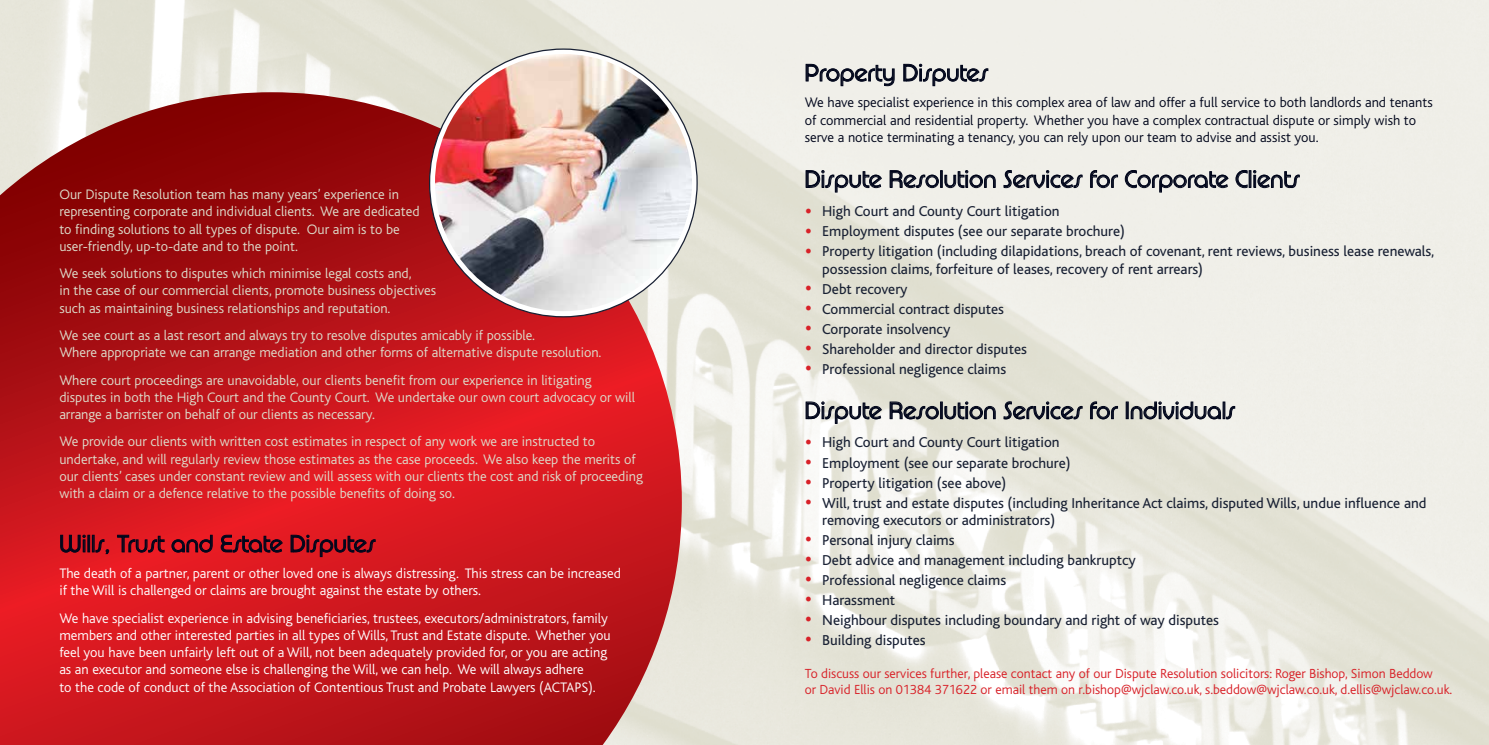
<style>
.page{position:relative;width:1489px;height:745px;background:#fff}
.page>*{position:absolute;margin:0;border:0;box-sizing:border-box;transform-origin:0 0}
.t1{font:300 25px "Pump EF";letter-spacing:.02em;color:#01061b}
.t2{font:15px/17.2px "Bliss";color:#182033}
.t3{font:300 14.38px/17.2px "Bliss";color:#dddbca}
.t4{font:300 14.38px/17.4px "Bliss";color:#fff}
.t5{font:300 14.38px/17.5px "Bliss";color:#01061b}
.t6{font:300 13.75px/16.2px "Bliss";color:#d82128}
.s1{font-weight:300;font-size:25px;color:#d82128}
</style>
<div class="page">
<img style="left:0;top:0;width:1488px;height:744px">
<svg style="left:0;top:92px;width:681px;height:652px"></svg>
<svg style="left:60px;top:534px;width:49px;height:20px"></svg>
<svg style="left:117px;top:534px;width:48px;height:18px"></svg>
<svg style="left:171px;top:534px;width:42px;height:18px"></svg>
<svg style="left:220px;top:534px;width:63px;height:18px"></svg>
<svg style="left:290px;top:534px;width:86px;height:23px"></svg>
<svg style="left:805px;top:63px;width:89px;height:23px"></svg>
<svg style="left:903px;top:64px;width:85px;height:22px"></svg>
<svg style="left:805px;top:170px;width:77px;height:22px"></svg>
<svg style="left:889px;top:170px;width:106px;height:18px"></svg>
<svg style="left:1003px;top:170px;width:79px;height:18px"></svg>
<svg style="left:1089px;top:170px;width:29px;height:18px"></svg>
<svg style="left:1124px;top:170px;width:104px;height:22px"></svg>
<svg style="left:1235px;top:170px;width:12px;height:18px"></svg>
<svg style="left:1253px;top:170px;width:46px;height:18px"></svg>
<svg style="left:805px;top:401px;width:77px;height:22px"></svg>
<svg style="left:889px;top:401px;width:106px;height:18px"></svg>
<svg style="left:1003px;top:401px;width:79px;height:18px"></svg>
<svg style="left:1089px;top:401px;width:29px;height:18px"></svg>
<div style="left:1125px;top:401px;width:3px;height:18px;border:1px solid #01061b"></div>
<svg style="left:1130px;top:401px;width:105px;height:18px"></svg>
<svg style="left:429px;top:49px;width:268px;height:267px"></svg>
<img style="left:435px;top:54px;width:257px;height:257px;border-radius:128px">
<p class="t3" style="left:59px;top:186px;width:362px">Our Dispute Resolution team has many years’ experience in representing corporate and individual clients. We are dedicated to finding solutions to all types of dispute. Our aim is to be user-friendly, up-to-date and to the point.</p>
<p class="t3" style="left:59px;top:265px;width:378px">We seek solutions to disputes which minimise legal costs and,<br>in the case of our commercial clients, promote business objectives such as maintaining business relationships and reputation.</p>
<p class="t3" style="left:59px;top:326px;width:543px">We see court as a last resort and always try to resolve disputes amicably if possible.<br>Where appropriate we can arrange mediation and other forms of alternative dispute resolution.</p>
<p class="t3" style="left:59px;top:371px;width:577px">Where court proceedings are unavoidable, our clients benefit from our experience in litigating disputes in both the High Court and the County Court. We undertake our own court advocacy or will arrange a barrister on behalf of our clients as necessary.</p>
<p class="t3" style="left:59px;top:433px;width:585px">We provide our clients with written cost estimates in respect of any work we are instructed to undertake, and will regularly review those estimates as the case proceeds. We also keep the merits of our clients’ cases under constant review and will assess with our clients the cost and risk of proceeding with a claim or a defence relative to the possible benefits of doing so.</p>
<h1 class="t1" style="left:59px;top:529px;width:317px">Wills, Trust and Estate Disputes</h1>
<p class="t4" style="left:59px;top:564px;width:563px">The death of a partner, parent or other loved one is always distressing. This stress can be increased if the Will is challenged or claims are brought against the estate by others.</p>
<p class="t4" style="left:59px;top:609px;width:553px">We have specialist experience in advising beneficiaries, trustees, executors/administrators, family members and other interested parties in all types of Wills, Trust and Estate dispute. Whether you feel you have been unfairly left out of a Will, not been adequately provided for, or you are acting as an executor and someone else is challenging the Will, we can help. We will always adhere<br>to the code of conduct of the Association of Contentious Trust and Probate Lawyers (ACTAPS).</p>
<h1 class="t1" style="left:804px;top:59px;width:185px">Property Disputes</h1>
<p class="t5" style="left:804px;top:94px;width:629px">We have specialist experience in this complex area of law and offer a full service to both landlords and tenants of commercial and residential property. Whether you have a complex contractual dispute or simply wish to serve a notice terminating a tenancy, you can rely upon our team to advise and assist you.</p>
<h1 class="t1" style="left:804px;top:165px;width:496px">Dispute Resolution Services for Corporate Clients</h1>
<p class="t2" style="left:804px;top:203px;width:256px"><span class="s1">•</span> High Court and County Court litigation</p>
<p class="t2" style="left:804px;top:223px;width:322px"><span class="s1">•</span> Employment disputes (see our separate brochure)</p>
<p class="t2" style="left:822px;top:243px;width:613px;text-indent:-18px"><span class="s1">•</span> Property litigation (including dilapidations, breach of covenant, rent reviews, business lease renewals, possession claims, forfeiture of leases, recovery of rent arrears)</p>
<p class="t2" style="left:804px;top:280px;width:104px"><span class="s1">•</span> Debt recovery</p>
<p class="t2" style="left:804px;top:300px;width:201px"><span class="s1">•</span> Commercial contract disputes</p>
<p class="t2" style="left:804px;top:320px;width:147px"><span class="s1">•</span> Corporate insolvency</p>
<p class="t2" style="left:804px;top:340px;width:224px"><span class="s1">•</span> Shareholder and director disputes</p>
<p class="t2" style="left:804px;top:360px;width:203px"><span class="s1">•</span> Professional negligence claims</p>
<h1 class="t1" style="left:804px;top:396px;width:431px">Dispute Resolution Services for Individuals</h1>
<p class="t2" style="left:804px;top:434px;width:256px"><span class="s1">•</span> High Court and County Court litigation</p>
<p class="t2" style="left:804px;top:454px;width:267px"><span class="s1">•</span> Employment (see our separate brochure)</p>
<p class="t2" style="left:804px;top:474px;width:203px"><span class="s1">•</span> Property litigation (see above)</p>
<p class="t2" style="left:822px;top:494px;width:605px;text-indent:-18px"><span class="s1">•</span> Will, trust and estate disputes (including Inheritance Act claims, disputed Wills, undue influence and removing executors or administrators)</p>
<p class="t2" style="left:804px;top:531px;width:151px"><span class="s1">•</span> Personal injury claims</p>
<p class="t2" style="left:804px;top:551px;width:332px"><span class="s1">•</span> Debt advice and management including bankruptcy</p>
<p class="t2" style="left:804px;top:571px;width:203px"><span class="s1">•</span> Professional negligence claims</p>
<p class="t2" style="left:804px;top:591px;width:92px"><span class="s1">•</span> Harassment</p>
<p class="t2" style="left:804px;top:611px;width:416px"><span class="s1">•</span> Neighbour disputes including boundary and right of way disputes</p>
<p class="t2" style="left:804px;top:631px;width:122px"><span class="s1">•</span> Building disputes</p>
<p class="t6" style="left:804px;top:664px;width:649px">To discuss our services further, please contact any of our Dispute Resolution solicitors: Roger Bishop, Simon Beddow<br>or David Ellis on 01384 371622 or email them on r.bishop@wjclaw.co.uk, s.beddow@wjclaw.co.uk, d.ellis@wjclaw.co.uk.</p>
</div>
